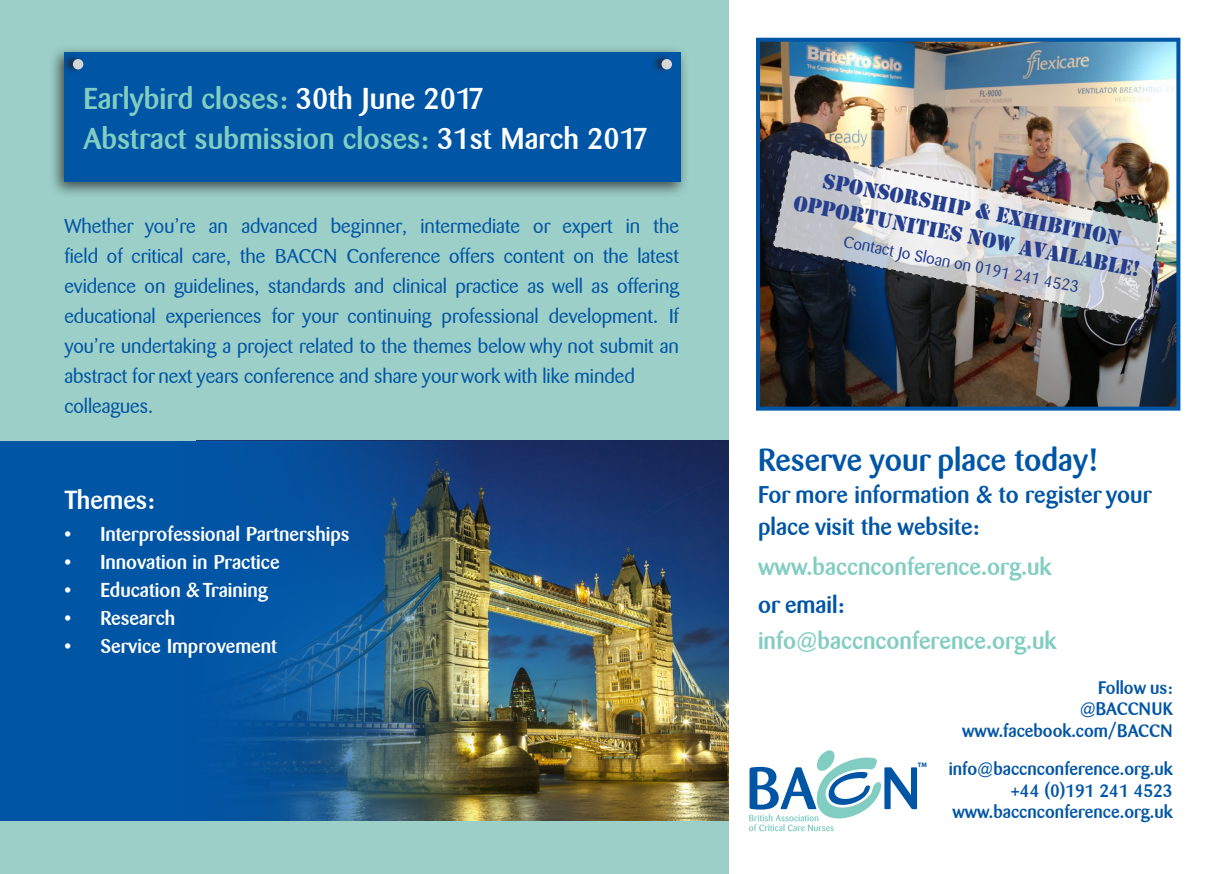
<style>
.page{position:relative;width:1225px;height:874px;background:#fff}
.page>*{position:absolute;margin:0;border:0;box-sizing:border-box;transform-origin:0 0}
.t1{font:500 32px "Barmeno";color:#0155a5}
.t2{font:500 30px "Barmeno";color:#81cdc1}
.t3{font:500 26px "Barmeno";color:#fff}
.t4{font:500 24px/36px "Barmeno";color:#81cdc1}
.t5{font:500 24px/32px "Barmeno";color:#0155a5}
.t6{font:22.2px "Stencil";color:#253f8e}
.t7{font:20px/30px "Barmeno";color:#0155a5;text-align:justify}
.t8{font:500 20px "Barmeno";color:#fff}
.t9{font:500 18px/21.6px "Barmeno";color:#0155a5;text-align:right}
.t10{font:16.4px "Barmeno";color:#253f8e}
.t11{font:700 6.4px "Myriad Pro";color:#0155a5}
.s1{color:#fff}
.s2{color:#0155a5}
</style>
<div class="page">
<div style="left:0;top:0;width:729px;height:873px;background:#9ccfc8"></div>
<div style="left:49px;top:44px;width:640px;height:154px;background:#231f20;opacity:.75"></div>
<div style="left:64px;top:52px;width:616px;height:130px;background:#0155a5"></div>
<div style="left:649px;top:52px;width:23px;height:22px;background:#231f20;opacity:.75"></div>
<div style="left:661px;top:59px;width:11px;height:10px;background:#d4d5d7;border-radius:50%"></div>
<div style="left:61px;top:52px;width:22px;height:22px;background:#231f20;opacity:.75"></div>
<div style="left:73px;top:59px;width:10px;height:10px;background:#d4d5d7;border-radius:50%"></div>
<img style="left:761px;top:43px;width:414px;height:362px">
<div style="left:756px;top:38px;width:424px;height:372px;border:4px solid #0155a5"></div>
<img style="left:770px;top:148px;width:394px;height:174px">
<svg style="left:749px;top:750px;width:168px;height:80px"></svg>
<img style="left:473px;top:441px;width:256px;height:378px">
<svg style="left:0;top:441px;width:473px;height:378px;background:#135895"></svg>
<p class="t2" style="left:83px;top:81px;width:402px">Earlybird closes: <span class="s1">30th June 2017</span></p>
<p class="t2" style="left:83px;top:121px;width:566px">Abstract submission closes: <span class="s1">31st March 2017</span></p>
<p class="t7" style="left:64px;top:211px;width:616px">Whether you’re an advanced beginner, intermediate or expert in the field of critical care, the BACCN Conference offers content on the latest evidence on guidelines, standards and clinical practice as well as offering educational experiences for your continuing professional development. If you’re undertaking a project related to the themes below why not submit an abstract for next years conference and share your work with like minded</p>
<p class="t7" style="left:64px;top:391px;width:90px">colleagues.</p>
<p class="t3" style="left:64px;top:484px;width:92px">Themes:</p>
<p class="t8" style="left:64px;top:522px;width:287px">• Interprofessional Partnerships</p>
<p class="t8" style="left:64px;top:550px;width:217px">• Innovation in Practice</p>
<p class="t8" style="left:64px;top:578px;width:205px">• Education &amp; Training</p>
<p class="t8" style="left:64px;top:606px;width:112px">• Research</p>
<p class="t8" style="left:64px;top:634px;width:214px">• Service Improvement</p>
<p class="t6" style="left:825px;top:168px;width:305px;rotate:11deg">Sponsorship &amp; exhibition</p>
<p class="t6" style="left:796px;top:190px;width:354px;rotate:11deg">opportunitiesnow available!</p>
<p class="t10" style="left:846px;top:232px;width:241px;rotate:11deg">Contact Jo Sloan on 0191 241 4523</p>
<p class="t1" style="left:758px;top:440px;width:341px">Reserve your place today!</p>
<p class="t5" style="left:758px;top:478px;width:395px">For more information &amp; to register your place visit the website:</p>
<p class="t4" style="left:758px;top:548px;width:295px">www.baccnconference.org.uk</p>
<p class="t4" style="left:758px;top:586px;width:300px"><span class="s2">or email: </span>info@baccnconference.org.uk</p>
<p class="t11" style="left:917px;top:760px;width:11px">TM</p>
<p class="t9" style="left:1098px;top:676px;width:76px">Follow us:</p>
<p class="t9" style="left:1079px;top:698px;width:95px">@BACCNUK</p>
<p class="t9" style="left:962px;top:719px;width:212px">www.facebook.com/BACCN</p>
<p class="t9" style="left:948px;top:757px;width:225px">info@baccnconference.org.uk +44 (0)191 241 4523</p>
<p class="t9" style="left:952px;top:800px;width:222px">www.baccnconference.org.uk</p>
</div>
